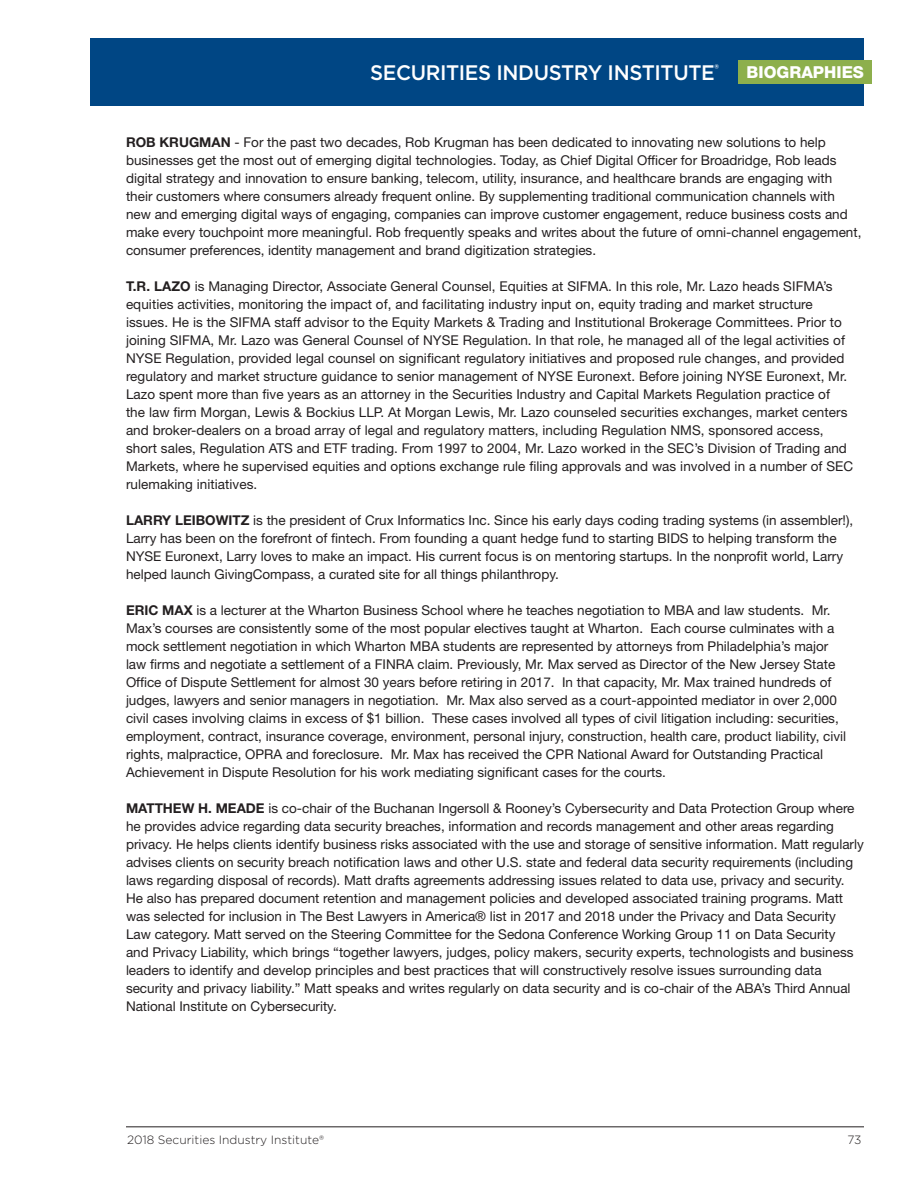
<style>
.page{position:relative;width:918px;height:1188px;background:#fff}
.page>*{position:absolute;margin:0;border:0;box-sizing:border-box;transform-origin:0 0}
.t1{font:500 21px "Gotham";letter-spacing:-.02em;color:#fff}
.t2{font:800 16.5px "Helvetica Neue LT Std";color:#fff}
.Biographies{font:13.5px/18px "Helvetica Neue LT Std";color:#231f20}
.t3{font:300 12px "Gotham";color:#231f20}
.s1{font-weight:700}
</style>
<div class="page">
<div style="left:90px;top:38px;width:774px;height:68px;background:#004684"></div>
<hr style="left:126px;top:1126px;width:738px;height:1px;background:#231f20">
<div style="left:739px;top:60px;width:133px;height:24px;background:#8daf4c"></div>
<h1 class="t1" style="left:370px;top:59px;width:350px">SECURITIES INDUSTRY INSTITUTE<sup>®</sup></h1>
<p class="t2" style="left:747px;top:62px;width:119px">BIOGRAPHIES</p>
<p class="Biographies" style="left:126px;top:133px;width:737px"><span class="s1">ROB KRUGMAN</span> - For the past two decades, Rob Krugman has been dedicated to innovating new solutions to help businesses get the most out of emerging digital technologies. Today, as Chief Digital Officer for Broadridge, Rob leads digital strategy and innovation to ensure banking, telecom, utility, insurance, and healthcare brands are engaging with their customers where consumers already frequent online. By supplementing traditional communication channels with new and emerging digital ways of engaging, companies can improve customer engagement, reduce business costs and make every touchpoint more meaningful. Rob frequently speaks and writes about the future of omni-channel engagement, consumer preferences, identity management and brand digitization strategies.</p>
<p class="Biographies" style="left:126px;top:277px;width:729px"><span class="s1">T.R. LAZO</span> is Managing Director, Associate General Counsel, Equities at SIFMA. In this role, Mr. Lazo heads SIFMA’s equities activities, monitoring the impact of, and facilitating industry input on, equity trading and market structure issues. He is the SIFMA staff advisor to the Equity Markets &amp; Trading and Institutional Brokerage Committees. Prior to joining SIFMA, Mr. Lazo was General Counsel of NYSE Regulation. In that role, he managed all of the legal activities of NYSE Regulation, provided legal counsel on significant regulatory initiatives and proposed rule changes, and provided regulatory and market structure guidance to senior management of NYSE Euronext. Before joining NYSE Euronext, Mr.<br>Lazo spent more than five years as an attorney in the Securities Industry and Capital Markets Regulation practice of<br>the law firm Morgan, Lewis &amp; Bockius LLP. At Morgan Lewis, Mr. Lazo counseled securities exchanges, market centers and broker-dealers on a broad array of legal and regulatory matters, including Regulation NMS, sponsored access, short sales, Regulation ATS and ETF trading. From 1997 to 2004, Mr. Lazo worked in the SEC’s Division of Trading and Markets, where he supervised equities and options exchange rule filing approvals and was involved in a number of SEC rulemaking initiatives.</p>
<p class="Biographies" style="left:126px;top:511px;width:729px"><span class="s1">LARRY LEIBOWITZ</span> is the president of Crux Informatics Inc. Since his early days coding trading systems (in assembler!), Larry has been on the forefront of fintech. From founding a quant hedge fund to starting BIDS to helping transform the NYSE Euronext, Larry loves to make an impact. His current focus is on mentoring startups. In the nonprofit world, Larry helped launch GivingCompass, a curated site for all things philanthropy.</p>
<p class="Biographies" style="left:126px;top:601px;width:722px"><span class="s1">ERIC MAX</span> is a lecturer at the Wharton Business School where he teaches negotiation to MBA and law students. Mr.<br>Max’s courses are consistently some of the most popular electives taught at Wharton. Each course culminates with a mock settlement negotiation in which Wharton MBA students are represented by attorneys from Philadelphia’s major law firms and negotiate a settlement of a FINRA claim. Previously, Mr. Max served as Director of the New Jersey State Office of Dispute Settlement for almost 30 years before retiring in 2017. In that capacity, Mr. Max trained hundreds of judges, lawyers and senior managers in negotiation. Mr. Max also served as a court-appointed mediator in over 2,000 civil cases involving claims in excess of $1 billion. These cases involved all types of civil litigation including: securities, employment, contract, insurance coverage, environment, personal injury, construction, health care, product liability, civil rights, malpractice, OPRA and foreclosure. Mr. Max has received the CPR National Award for Outstanding Practical Achievement in Dispute Resolution for his work mediating significant cases for the courts.</p>
<p class="Biographies" style="left:126px;top:799px;width:739px"><span class="s1">MATTHEW H. MEADE</span> is co-chair of the Buchanan Ingersoll &amp; Rooney’s Cybersecurity and Data Protection Group where he provides advice regarding data security breaches, information and records management and other areas regarding privacy. He helps clients identify business risks associated with the use and storage of sensitive information. Matt regularly advises clients on security breach notification laws and other U.S. state and federal data security requirements (including laws regarding disposal of records). Matt drafts agreements addressing issues related to data use, privacy and security.<br>He also has prepared document retention and management policies and developed associated training programs. Matt was selected for inclusion in The Best Lawyers in America® list in 2017 and 2018 under the Privacy and Data Security Law category. Matt served on the Steering Committee for the Sedona Conference Working Group 11 on Data Security<br>and Privacy Liability, which brings “together lawyers, judges, policy makers, security experts, technologists and business leaders to identify and develop principles and best practices that will constructively resolve issues surrounding data security and privacy liability.” Matt speaks and writes regularly on data security and is co-chair of the ABA’s Third Annual National Institute on Cybersecurity.</p>
<p class="t3" style="left:127px;top:1132px;width:198px">2018 Securities Industry Institute®</p>
<p class="t3" style="left:847px;top:1132px;width:16px">73</p>
</div>
